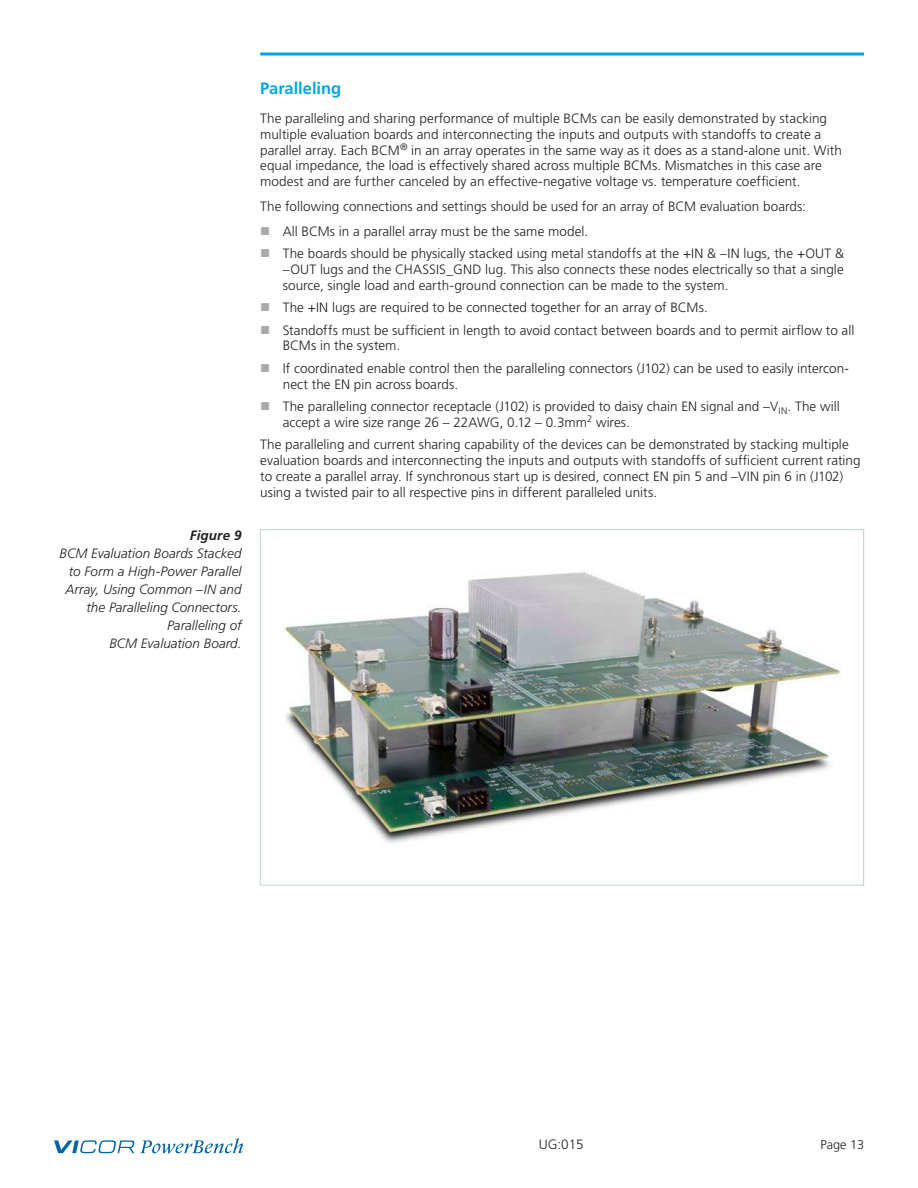
<style>
.page{position:relative;width:918px;height:1188px;background:#fff}
.page>*{position:absolute;margin:0;border:0;box-sizing:border-box;transform-origin:0 0}
.t1{font:700 16.5px "Frutiger";color:#00a5e3}
.t2{font:300 13.5px/15.8px "Frutiger";color:#221f1f}
.t3{font:italic 300 13.5px/18px "Frutiger";color:#221f1f;text-align:right}
.t4{font:italic 700 13.5px "Frutiger";letter-spacing:.01em;color:#221f1f}
.t5{font:13.5px "Wingdings";color:#a7a9ab}
.t6{font:300 12.75px "Frutiger";color:#221f1f}
.s1{color:#a7a9ab}
</style>
<div class="page">
<svg style="left:140px;top:1138px;width:103px;height:15px"></svg>
<svg style="left:54px;top:1140px;width:80px;height:13px"></svg>
<hr style="left:260px;top:52px;width:604px;height:3px;background:#00a5e3">
<img style="left:283px;top:572px;width:559px;height:271px">
<p class="t4" style="left:190px;top:530px;width:53px">Figure 9</p>
<p class="t3" style="left:60px;top:545px;width:183px">BCM Evaluation Boards Stacked to Form a High-Power Parallel<br>Array, Using Common –IN and the Paralleling Connectors.<br>Paralleling of<br>BCM Evaluation Board.</p>
<p class="t1" style="left:260px;top:81px;width:83px">Paralleling</p>
<p class="t2" style="left:260px;top:112px;width:583px">The paralleling and sharing performance of multiple BCMs can be easily demonstrated by stacking multiple evaluation boards and interconnecting the inputs and outputs with standoffs to create a parallel array. Each BCM<sup>®</sup> in an array operates in the same way as it does as a stand-alone unit. With equal impedance, the load is effectively shared across multiple BCMs. Mismatches in this case are modest and are further canceled by an effective-negative voltage vs. temperature coefficient.</p>
<p class="t2" style="left:260px;top:199px;width:547px">The following connections and settings should be used for an array of BCM evaluation boards:</p>
<p class="t5" style="left:270px;top:223px;width:15px">■</p>
<p class="t2" style="left:260px;top:224px;width:329px"><span class="s1">■</span> All BCMs in a parallel array must be the same model.</p>
<p class="t2" style="left:283px;top:247px;width:563px;text-align:justify;text-indent:-23px"><span class="s1">■</span> The boards should be physically stacked using metal standoffs at the +IN &amp; –IN lugs, the +OUT &amp; –OUT lugs and the CHASSIS_GND lug. This also connects these nodes electrically so that a single source, single load and earth-ground connection can be made to the system.</p>
<p class="t2" style="left:260px;top:301px;width:449px"><span class="s1">■</span> The +IN lugs are required to be connected together for an array of BCMs.</p>
<p class="t5" style="left:270px;top:322px;width:15px">■</p>
<p class="t2" style="left:283px;top:323px;width:573px;text-indent:-23px"><span class="s1">■</span> Standoffs must be sufficient in length to avoid contact between boards and to permit airflow to all<br>BCMs in the system.</p>
<p class="t5" style="left:270px;top:361px;width:15px">■</p>
<p class="t2" style="left:283px;top:361px;width:568px;text-indent:-23px"><span class="s1">■</span> If coordinated enable control then the paralleling connectors (J102) can be used to easily intercon&shy;nect the EN pin across boards.</p>
<p class="t2" style="left:283px;top:400px;width:558px;text-indent:-22px"><span class="s1">■</span> The paralleling connector receptacle (J102) is provided to daisy chain EN signal and –V<sub>IN</sub>. The will accept a wire size range 26 – 22AWG, 0.12 – 0.3mm<sup>2</sup> wires.</p>
<p class="t2" style="left:260px;top:438px;width:602px">The paralleling and current sharing capability of the devices can be demonstrated by stacking multiple evaluation boards and interconnecting the inputs and outputs with standoffs of sufficient current rating to create a parallel array. If synchronous start up is desired, connect EN pin 5 and –VIN pin 6 in (J102) using a twisted pair to all respective pins in different paralleled units.</p>
<p class="t2" style="left:539px;top:1138px;width:47px">UG:015</p>
<p class="t6" style="left:820px;top:1139px;width:45px">Page 13</p>
</div>
